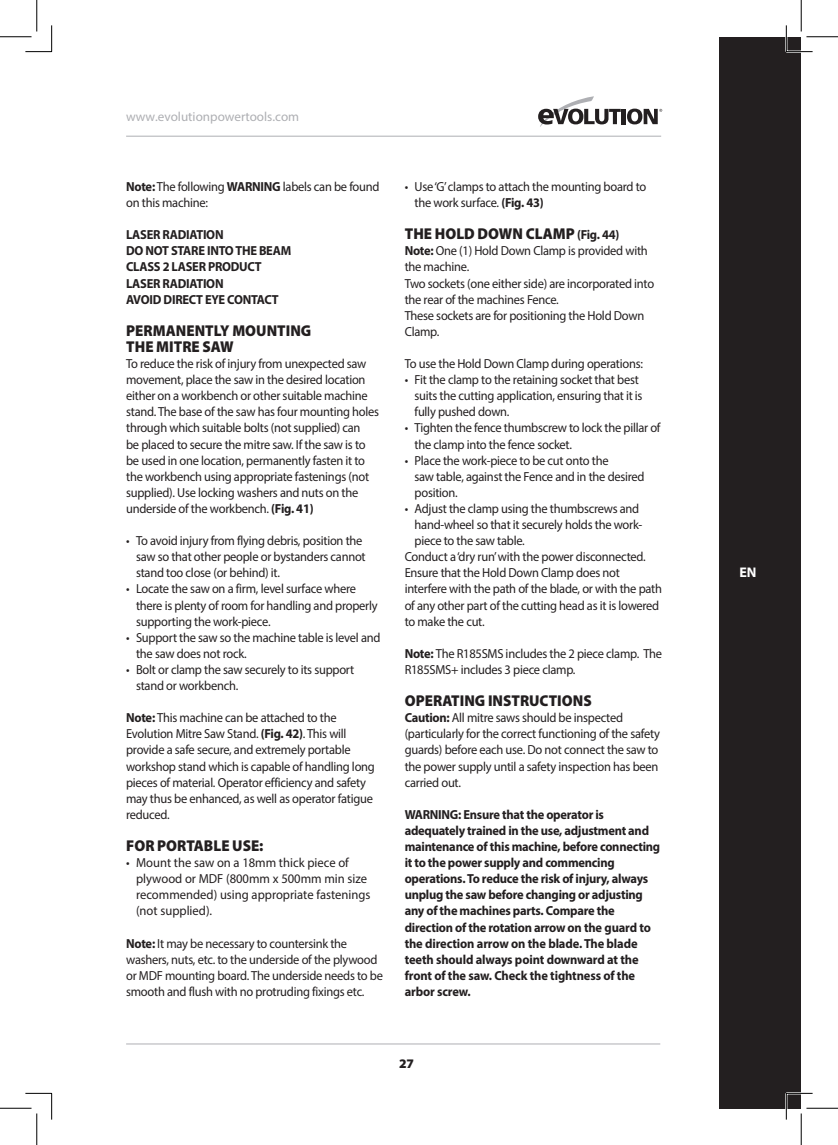
<style>
.page{position:relative;width:838px;height:1145px;background:#fff}
.page>*{position:absolute;margin:0;border:0;box-sizing:border-box;transform-origin:0 0}
.t1{font:900 15.75px/16.1px "Myriad Pro";color:#231f20;scale:.95 1}
.t2{font:700 14px "Myriad Pro";color:#fff}
.t3{font:13.12px/16.1px "Myriad Pro";letter-spacing:-.02em;color:#231f20;scale:.95 1}
.t4{font:700 13.12px/16.1px "Myriad Pro";letter-spacing:-.02em;color:#231f20;scale:.95 1}
.t5{font:13.12px/16.1px "Myriad Pro";color:#231f20;scale:.96 1}
.t6{font:13.12px "Myriad Pro";color:#aeafb3}
.t7{font:900 13.12px "Myriad Pro";color:#231f20}
.s1{font-weight:700}
.s2{font-weight:700;font-size:13.12px}
</style>
<div class="page">
<hr style="left:126px;top:136px;width:535px;height:1px;background:#aeafb3">
<hr style="left:126px;top:1044px;width:534px;height:1px;background:#aeafb3">
<svg style="left:538px;top:96px;width:82px;height:31px"></svg>
<hr style="left:621px;top:109px;width:4px;height:15px;background:#231f20">
<svg style="left:627px;top:109px;width:35px;height:15px"></svg>
<div style="left:719px;top:37px;width:82px;height:1071px;background:#231f20"></div>
<hr style="left:786px;top:51px;width:26px;height:2px;background:#fff">
<hr style="left:786px;top:1092px;width:26px;height:2px;background:#fff">
<hr style="left:785px;top:25px;width:2px;height:27px;background:#fff">
<hr style="left:785px;top:1093px;width:2px;height:27px;background:#fff">
<svg style="left:25px;top:25px;width:27px;height:27px"></svg>
<svg style="left:25px;top:1093px;width:27px;height:27px"></svg>
<svg style="left:786px;top:25px;width:26px;height:27px"></svg>
<svg style="left:786px;top:1093px;width:26px;height:27px"></svg>
<hr style="left:0;top:36px;width:32px;height:2px;background:#fff">
<hr style="left:806px;top:36px;width:31px;height:2px;background:#fff">
<hr style="left:0;top:1107px;width:32px;height:2px;background:#fff">
<hr style="left:806px;top:1107px;width:31px;height:2px;background:#fff">
<hr style="left:36px;top:0;width:2px;height:32px;background:#fff">
<hr style="left:36px;top:1113px;width:2px;height:32px;background:#fff">
<hr style="left:800px;top:0;width:2px;height:32px;background:#fff">
<hr style="left:800px;top:1113px;width:2px;height:32px;background:#fff">
<hr style="left:0;top:36px;width:32px;height:1px;background:#000">
<hr style="left:806px;top:36px;width:31px;height:1px;background:#000">
<hr style="left:0;top:1108px;width:32px;height:1px;background:#000">
<hr style="left:806px;top:1108px;width:31px;height:1px;background:#000">
<hr style="left:36px;top:0;width:1px;height:32px;background:#000">
<hr style="left:36px;top:1113px;width:1px;height:32px;background:#000">
<hr style="left:800px;top:0;width:1px;height:32px;background:#000">
<hr style="left:800px;top:1113px;width:1px;height:32px;background:#000">
<p class="t6" style="left:126px;top:109px;width:175px">www.evolutionpowertools.com</p>
<p class="t3" style="left:126px;top:178px;width:268px"><span class="s1">Note:</span> The following <span class="s1">WARNING</span> labels can be found on this machine:</p>
<p class="t4" style="left:126px;top:226px;width:175px">LASER RADIATION<br>DO NOT STARE INTO THE BEAM<br>CLASS 2 LASER PRODUCT<br>LASER RADIATION<br>AVOID DIRECT EYE CONTACT</p>
<p class="t1" style="left:126px;top:322px;width:196px">PERMANENTLY MOUNTING<br>THE MITRE SAW</p>
<p class="t3" style="left:126px;top:355px;width:268px">To reduce the risk of injury from unexpected saw movement, place the saw in the desired location either on a workbench or other suitable machine stand. The base of the saw has four mounting holes through which suitable bolts (not supplied) can<br>be placed to secure the mitre saw. If the saw is to be used in one location, permanently fasten it to the workbench using appropriate fastenings (not supplied). Use locking washers and nuts on the underside of the workbench. <span class="s1">(Fig. 41)</span></p>
<p class="t3" style="left:136px;top:533px;width:243px;text-indent:-10px">• To avoid injury from flying debris, position the saw so that other people or bystanders cannot stand too close (or behind) it.</p>
<p class="t3" style="left:136px;top:581px;width:256px;text-indent:-10px">• Locate the saw on a firm, level surface where there is plenty of room for handling and properly supporting the work-piece.</p>
<p class="t3" style="left:136px;top:629px;width:259px;text-indent:-10px">• Support the saw so the machine table is level and the saw does not rock.</p>
<p class="t3" style="left:136px;top:661px;width:231px;text-indent:-10px">• Bolt or clamp the saw securely to its support stand or workbench.</p>
<p class="t3" style="left:126px;top:710px;width:263px"><span class="s1">Note:</span> This machine can be attached to the Evolution Mitre Saw Stand. <span class="s1">(Fig. 42)</span>. This will provide a safe secure, and extremely portable workshop stand which is capable of handling long pieces of material. Operator efficiency and safety may thus be enhanced, as well as operator fatigue reduced.</p>
<p class="t1" style="left:126px;top:837px;width:146px">FOR PORTABLE USE:</p>
<p class="t5" style="left:136px;top:855px;width:246px;text-indent:-10px">• Mount the saw on a 18mm thick piece of plywood or MDF (800mm x 500mm min size recommended) using appropriate fastenings (not supplied).</p>
<p class="t3" style="left:126px;top:935px;width:272px"><span class="s1">Note:</span> It may be necessary to countersink the washers, nuts, etc. to the underside of the plywood or MDF mounting board. The underside needs to be smooth and flush with no protruding fixings etc.</p>
<p class="t3" style="left:414px;top:178px;width:245px;text-indent:-10px">• Use ‘G’ clamps to attach the mounting board to the work surface. <span class="s1">(Fig. 43)</span></p>
<p class="t1" style="left:405px;top:225px;width:227px">THE HOLD DOWN CLAMP <span class="s2">(Fig. 44)</span></p>
<p class="t3" style="left:404px;top:243px;width:264px"><span class="s1">Note:</span> One (1) Hold Down Clamp is provided with the machine.<br>Two sockets (one either side) are incorporated into the rear of the machines Fence.<br>These sockets are for positioning the Hold Down<br>Clamp.</p>
<p class="t3" style="left:404px;top:355px;width:252px">To use the Hold Down Clamp during operations:</p>
<p class="t3" style="left:414px;top:372px;width:241px;text-indent:-10px">• Fit the clamp to the retaining socket that best suits the cutting application, ensuring that it is fully pushed down.</p>
<p class="t3" style="left:414px;top:420px;width:260px;text-indent:-10px">• Tighten the fence thumbscrew to lock the pillar of the clamp into the fence socket.</p>
<p class="t3" style="left:414px;top:452px;width:243px;text-indent:-10px">• Place the work-piece to be cut onto the<br>saw table, against the Fence and in the desired position.</p>
<p class="t3" style="left:404px;top:500px;width:248px">• Adjust the clamp using the thumbscrews and</p>
<p class="t3" style="left:414px;top:516px;width:241px">hand-wheel so that it securely holds the work-</p>
<p class="t3" style="left:414px;top:533px;width:117px">piece to the saw table.</p>
<p class="t3" style="left:404px;top:549px;width:255px">Conduct a ‘dry run’ with the power disconnected.</p>
<p class="t3" style="left:404px;top:565px;width:228px">Ensure that the Hold Down Clamp does not</p>
<p class="t3" style="left:404px;top:581px;width:272px">interfere with the path of the blade, or with the path</p>
<p class="t3" style="left:404px;top:597px;width:269px">of any other part of the cutting head as it is lowered</p>
<p class="t3" style="left:404px;top:613px;width:86px">to make the cut.</p>
<p class="t3" style="left:404px;top:645px;width:272px"><span class="s1">Note:</span> The R185SMS includes the 2 piece clamp. The<br>R185SMS+ includes 3 piece clamp.</p>
<p class="t1" style="left:405px;top:692px;width:198px">OPERATING INSTRUCTIONS</p>
<p class="t3" style="left:404px;top:710px;width:270px"><span class="s1">Caution:</span> All mitre saws should be inspected (particularly for the correct functioning of the safety guards) before each use. Do not connect the saw to the power supply until a safety inspection has been carried out.</p>
<p class="t4" style="left:404px;top:806px;width:270px">WARNING: Ensure that the operator is adequately trained in the use, adjustment and maintenance of this machine, before connecting it to the power supply and commencing operations. To reduce the risk of injury, always unplug the saw before changing or adjusting any of the machines parts. Compare the direction of the rotation arrow on the guard to the direction arrow on the blade. The blade teeth should always point downward at the front of the saw. Check the tightness of the arbor screw.</p>
<p class="t7" style="left:399px;top:1055px;width:17px">27</p>
<p class="t2" style="left:739px;top:564px;width:19px">EN</p>
</div>
